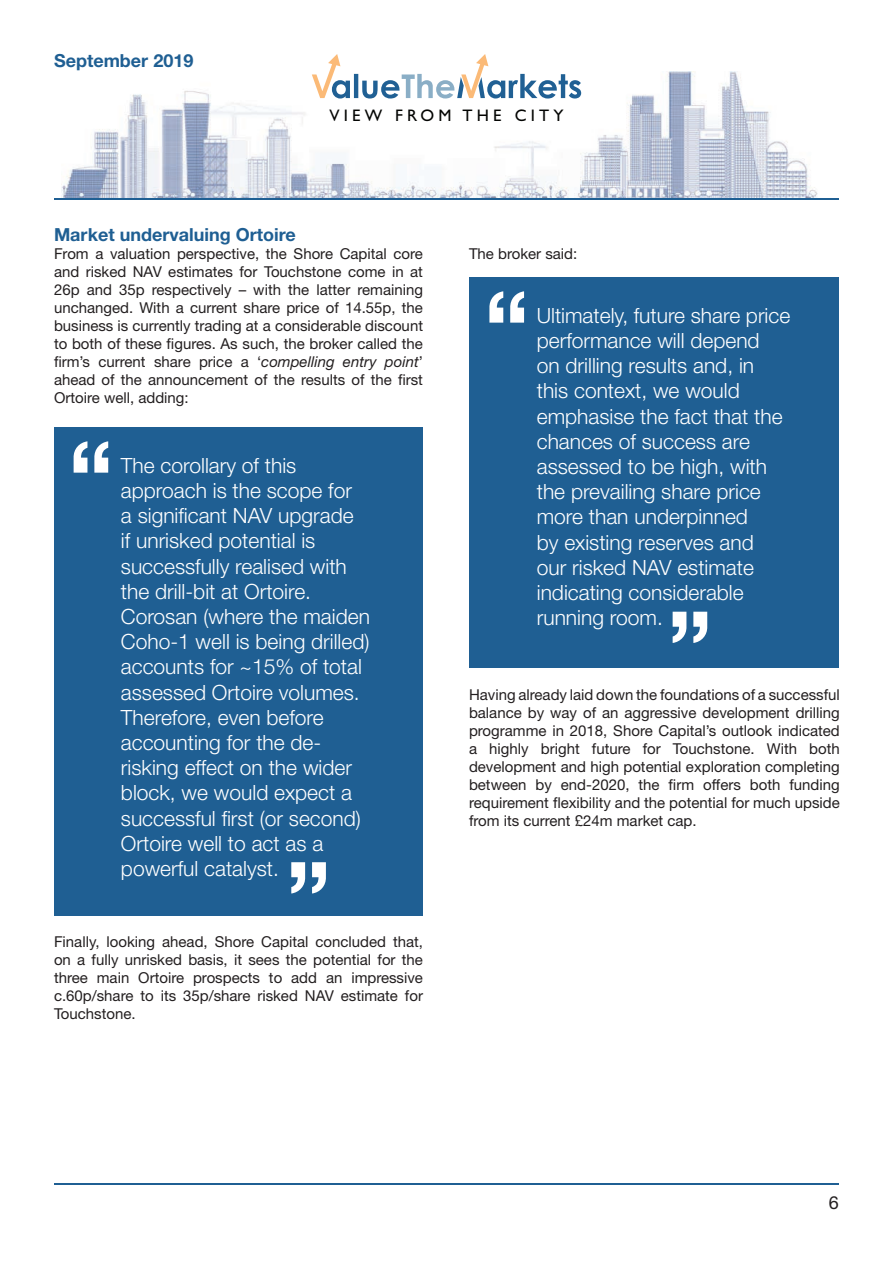
<style>
.page{position:relative;width:893px;height:1263px;background:#fff}
.page>*{position:absolute;margin:0;border:0;box-sizing:border-box;transform-origin:0 0}
.t1{font:700 97.5px "Helvetica Neue LT Std";color:#fff}
.t2{font:300 21px/25.2px "Helvetica Neue LT Std";color:#fff}
.t3{font:700 18px "Helvetica Neue LT Std";color:#1f5f93}
.t4{font:18px "Helvetica Neue LT Std";color:#231f20}
.t5{font:16.8px "Gill Sans";letter-spacing:.25em;color:#040503}
.t6{font:15px/18px "Helvetica Neue LT Std";color:#231f20;text-align:justify}
.s1{font-style:italic}
</style>
<div class="page">
<img style="left:62px;top:72px;width:755px;height:126px">
<hr style="left:54px;top:1183px;width:785px;height:2px;background:#1f5f93">
<hr style="left:54px;top:198px;width:785px;height:2px;background:#1f5f93">
<svg style="left:312px;top:54px;width:269px;height:45px"></svg>
<div style="left:54px;top:427px;width:368px;height:489px;background:#1f5f93"></div>
<div style="left:470px;top:277px;width:369px;height:391px;background:#1f5f93"></div>
<p class="t3" style="left:54px;top:49px;width:141px">September 2019</p>
<p class="t5" style="left:329px;top:105px;width:236px">VIEW FROM THE CITY</p>
<p class="t3" style="left:54px;top:224px;width:243px">Market undervaluing Ortoire</p>
<p class="t6" style="left:54px;top:245px;width:371px">From a valuation perspective, the Shore Capital core and risked NAV estimates for Touchstone come in at 26p and 35p respectively – with the latter remaining unchanged. With a current share price of 14.55p, the business is currently trading at a considerable discount to both of these figures. As such, the broker called the firm’s current share price a ‘<span class="s1">compelling entry point</span>’ ahead of the announcement of the results of the first Ortoire well, adding:</p>
<h1 class="t1" style="left:68px;top:416px;width:47px">“</h1>
<p class="t2" style="left:121px;top:452px;width:250px">The corollary of this approach is the scope for<br>a significant NAV upgrade<br>if unrisked potential is successfully realised with the drill-bit at Ortoire.<br>Corosan (where the maiden<br>Coho-1 well is being drilled) accounts for ~15% of total assessed Ortoire volumes.<br>Therefore, even before accounting for the de&shy;risking effect on the wider block, we would expect a successful first (or second)<br>Ortoire well to act as a powerful catalyst.</p>
<h1 class="t1" style="left:331px;top:919px;width:47px;rotate:-180deg">“</h1>
<p class="t6" style="left:54px;top:932px;width:371px">Finally, looking ahead, Shore Capital concluded that, on a fully unrisked basis, it sees the potential for the three main Ortoire prospects to add an impressive c.60p/share to its 35p/share risked NAV estimate for Touchstone.</p>
<p class="t6" style="left:469px;top:245px;width:110px">The broker said:</p>
<h1 class="t1" style="left:484px;top:266px;width:47px">“</h1>
<p class="t2" style="left:537px;top:302px;width:255px">Ultimately, future share price performance will depend<br>on drilling results and, in this context, we would emphasise the fact that the chances of success are assessed to be high, with the prevailing share price more than underpinned<br>by existing reserves and<br>our risked NAV estimate indicating considerable running room.</p>
<h1 class="t1" style="left:712px;top:668px;width:47px;rotate:-180deg">“</h1>
<p class="t6" style="left:469px;top:685px;width:372px">Having already laid down the foundations of a successful balance by way of an aggressive development drilling programme in 2018, Shore Capital’s outlook indicated a highly bright future for Touchstone. With both development and high potential exploration completing between by end-2020, the firm offers both funding requirement flexibility and the potential for much upside from its current £24m market cap.</p>
<p class="t4" style="left:829px;top:1192px;width:12px">6</p>
</div>
